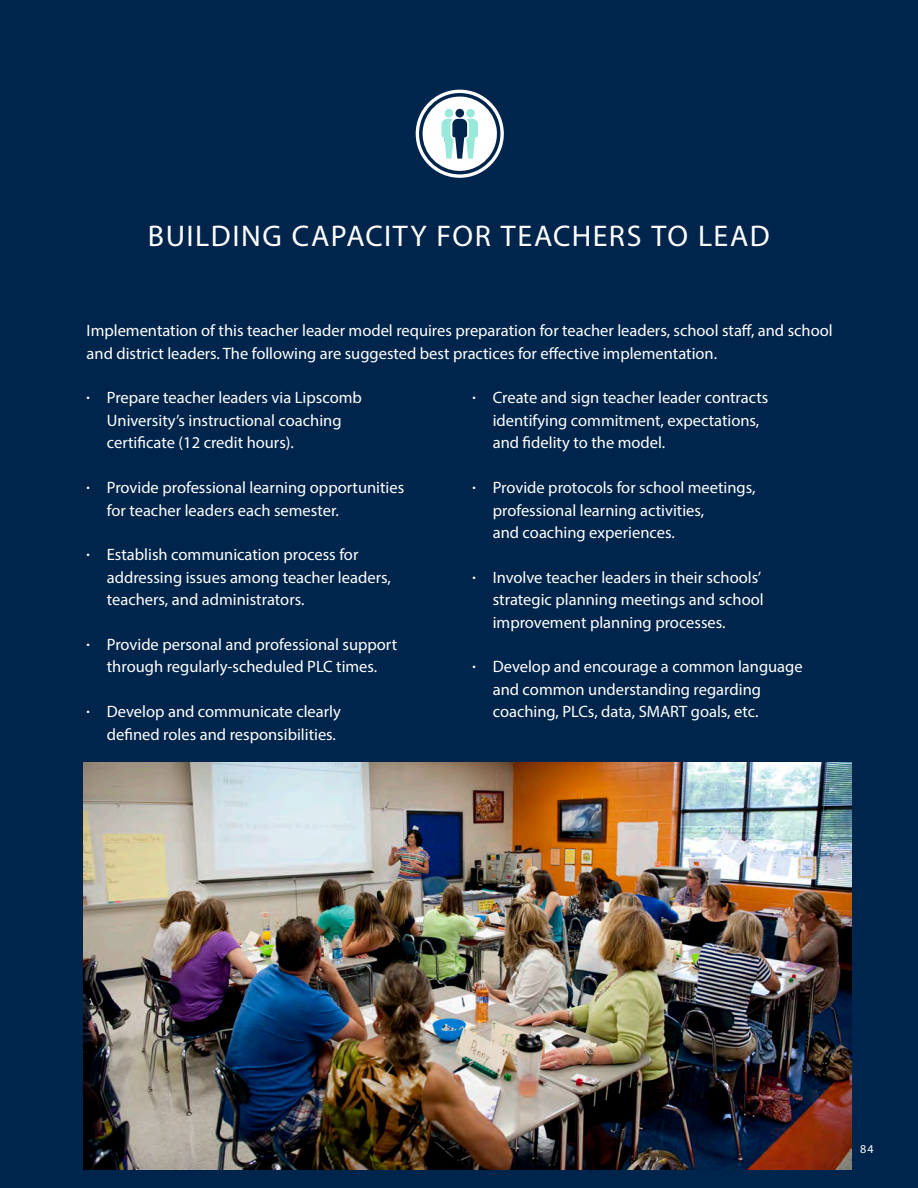
<style>
.page{position:relative;width:918px;height:1188px;background:#00254c}
.page>*{position:absolute;margin:0;border:0;box-sizing:border-box;transform-origin:0 0}
.Headers_for_Model_Pa{font:30px "Myriad Pro";letter-spacing:.05em;color:#fff}
.Rationale_Copy_NEW{font:16.5px/22.4px "Myriad Pro";color:#fff}
.Page_Number-NEW__NEW{font:12px "Myriad Pro";color:#fff}
.s1{font-size:12px}
</style>
<div class="page">
<svg style="left:416px;top:90px;width:88px;height:88px"></svg>
<img style="left:84px;top:763px;width:767px;height:406px">
<p class="Headers_for_Model_Pa" style="left:148px;top:217px;width:623px">BUILDING CAPACITY FOR TEACHERS TO LEAD</p>
<p class="Rationale_Copy_NEW" style="left:87px;top:319px;width:748px">Implementation of this teacher leader model requires preparation for teacher leaders, school staff, and school and district leaders. The following are suggested best practices for effective implementation.</p>
<p class="Rationale_Copy_NEW" style="left:107px;top:387px;width:257px;text-indent:-20px"><span class="s1">•</span> Prepare teacher leaders via Lipscomb<br>University’s instructional coaching certificate (12 credit hours).</p>
<p class="Rationale_Copy_NEW" style="left:107px;top:476px;width:299px;text-indent:-20px"><span class="s1">•</span> Provide professional learning opportunities for teacher leaders each semester.</p>
<p class="Rationale_Copy_NEW" style="left:107px;top:543px;width:285px;text-indent:-20px"><span class="s1">•</span> Establish communication process for addressing issues among teacher leaders, teachers, and administrators.</p>
<p class="Rationale_Copy_NEW" style="left:87px;top:633px;width:312px;text-align:center"><span class="s1">•</span> Provide personal and professional support through regularly-scheduled PLC times.</p>
<p class="Rationale_Copy_NEW" style="left:87px;top:700px;width:256px;text-align:right"><span class="s1">•</span> Develop and communicate clearly defined roles and responsibilities.</p>
<p class="Rationale_Copy_NEW" style="left:493px;top:387px;width:277px;text-indent:-20px"><span class="s1">•</span> Create and sign teacher leader contracts identifying commitment, expectations, and fidelity to the model.</p>
<p class="Rationale_Copy_NEW" style="left:493px;top:476px;width:264px;text-indent:-20px"><span class="s1">•</span> Provide protocols for school meetings, professional learning activities,<br>and coaching experiences.</p>
<p class="Rationale_Copy_NEW" style="left:493px;top:566px;width:273px;text-indent:-20px"><span class="s1">•</span> Involve teacher leaders in their schools’ strategic planning meetings and school improvement planning processes.</p>
<p class="Rationale_Copy_NEW" style="left:493px;top:655px;width:312px;text-indent:-20px"><span class="s1">•</span> Develop and encourage a common language and common understanding regarding coaching, PLCs, data, SMART goals, etc.</p>
<p class="Page_Number-NEW__NEW" style="left:860px;top:1141px;width:15px">84</p>
</div>
